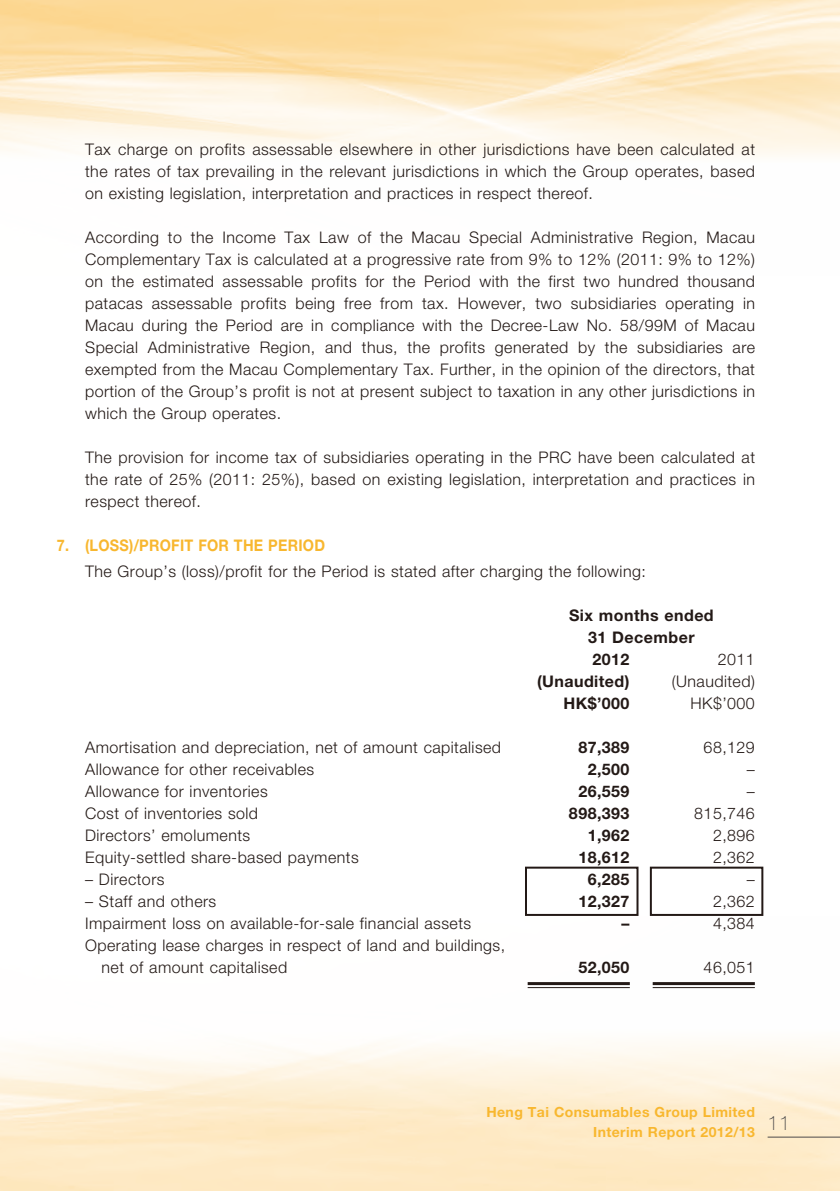
<style>
.page{position:relative;width:840px;height:1191px;background:#fff}
.page>*{position:absolute;margin:0;border:0;box-sizing:border-box;transform-origin:0 0}
.t1{font:100 20px "Helvetica Neue LT Std";color:#4d4a4a}
.t2{font:300 16px/22px "Helvetica Neue LT Std";letter-spacing:.03em;color:#231916;text-align:justify}
.t3{font:700 16px/22px "Helvetica Neue LT Std";letter-spacing:.03em;color:#231916}
.t4{font:700 16px "Helvetica Neue LT Std";letter-spacing:.02em;color:#f8b72f;scale:.9 1}
.t5{font:700 14px/20px "Helvetica Neue LT Std";letter-spacing:.03em;color:#f8b72f;text-align:right}
</style>
<div class="page">
<img style="left:0;top:982px;width:839px;height:209px">
<hr style="left:767px;top:1136px;width:72px;height:1px;background:#4d4a4a">
<hr style="left:527px;top:982px;width:102px;height:3px;background:#231916">
<hr style="left:527px;top:987px;width:102px;height:1px;background:#231916">
<hr style="left:652px;top:982px;width:102px;height:3px;background:#231916">
<hr style="left:652px;top:987px;width:102px;height:1px;background:#231916">
<div style="left:524px;top:866px;width:114px;height:50px;border:2px solid #231916"></div>
<div style="left:649px;top:866px;width:114px;height:50px;border:2px solid #231916"></div>
<p class="t2" style="left:85px;top:138px;width:671px">Tax charge on profits assessable elsewhere in other jurisdictions have been calculated at the rates of tax prevailing in the relevant jurisdictions in which the Group operates, based on existing legislation, interpretation and practices in respect thereof.</p>
<p class="t2" style="left:85px;top:226px;width:671px">According to the Income Tax Law of the Macau Special Administrative Region, Macau Complementary Tax is calculated at a progressive rate from 9% to 12% (2011: 9% to 12%) on the estimated assessable profits for the Period with the first two hundred thousand patacas assessable profits being free from tax. However, two subsidiaries operating in Macau during the Period are in compliance with the Decree-Law No. 58/99M of Macau Special Administrative Region, and thus, the profits generated by the subsidiaries are exempted from the Macau Complementary Tax. Further, in the opinion of the directors, that portion of the Group’s profit is not at present subject to taxation in any other jurisdictions in which the Group operates.</p>
<p class="t2" style="left:85px;top:446px;width:671px">The provision for income tax of subsidiaries operating in the PRC have been calculated at the rate of 25% (2011: 25%), based on existing legislation, interpretation and practices in respect thereof.</p>
<p class="t4" style="left:57px;top:535px;width:299px">7. (LOSS)/PROFIT FOR THE PERIOD</p>
<p class="t2" style="left:85px;top:560px;width:562px">The Group’s (loss)/profit for the Period is stated after charging the following:</p>
<p class="t3" style="left:588px;top:604px;width:127px;text-indent:-19px">Six months ended<br>31 December<br>2012</p>
<p class="t2" style="left:717px;top:648px;width:38px">2011</p>
<p class="t3" style="left:536px;top:670px;width:94px">(Unaudited)</p>
<p class="t2" style="left:671px;top:670px;width:85px">(Unaudited)</p>
<p class="t3" style="left:563px;top:692px;width:68px">HK$’000</p>
<p class="t2" style="left:690px;top:692px;width:66px">HK$’000</p>
<p class="t2" style="left:85px;top:736px;width:417px">Amortisation and depreciation, net of amount capitalised</p>
<p class="t3" style="left:578px;top:736px;width:53px">87,389</p>
<p class="t2" style="left:703px;top:736px;width:53px">68,129</p>
<p class="t2" style="left:85px;top:758px;width:230px">Allowance for other receivables</p>
<p class="t3" style="left:587px;top:758px;width:43px">2,500</p>
<p class="t2" style="left:746px;top:758px;width:9px">–</p>
<p class="t2" style="left:85px;top:780px;width:184px">Allowance for inventories</p>
<p class="t3" style="left:578px;top:780px;width:53px">26,559</p>
<p class="t2" style="left:746px;top:780px;width:9px">–</p>
<p class="t2" style="left:85px;top:802px;width:174px">Cost of inventories sold</p>
<p class="t3" style="left:568px;top:802px;width:62px">898,393</p>
<p class="t2" style="left:694px;top:802px;width:62px">815,746</p>
<p class="t2" style="left:85px;top:824px;width:166px">Directors’ emoluments</p>
<p class="t3" style="left:587px;top:824px;width:43px">1,962</p>
<p class="t2" style="left:712px;top:824px;width:43px">2,896</p>
<p class="t2" style="left:85px;top:846px;width:275px">Equity-settled share-based payments</p>
<p class="t3" style="left:578px;top:846px;width:53px">18,612</p>
<p class="t2" style="left:712px;top:846px;width:43px">2,362</p>
<p class="t2" style="left:85px;top:868px;width:81px">– Directors</p>
<p class="t3" style="left:587px;top:868px;width:43px">6,285</p>
<p class="t2" style="left:746px;top:868px;width:9px">–</p>
<p class="t2" style="left:85px;top:890px;width:133px">– Staff and others</p>
<p class="t3" style="left:578px;top:890px;width:53px">12,327</p>
<p class="t2" style="left:712px;top:890px;width:43px">2,362</p>
<p class="t2" style="left:85px;top:912px;width:387px">Impairment loss on available-for-sale financial assets</p>
<p class="t3" style="left:621px;top:912px;width:9px">–</p>
<p class="t2" style="left:712px;top:912px;width:43px">4,384</p>
<p class="t2" style="left:101px;top:934px;width:405px;text-indent:-16px">Operating lease charges in respect of land and buildings, net of amount capitalised</p>
<p class="t3" style="left:578px;top:956px;width:53px">52,050</p>
<p class="t2" style="left:703px;top:956px;width:53px">46,051</p>
<p class="t5" style="left:486px;top:1102px;width:270px">Heng Tai Consumables Group Limited<br>Interim Report 2012/13</p>
<p class="t1" style="left:767px;top:1111px;width:24px">11</p>
</div>
